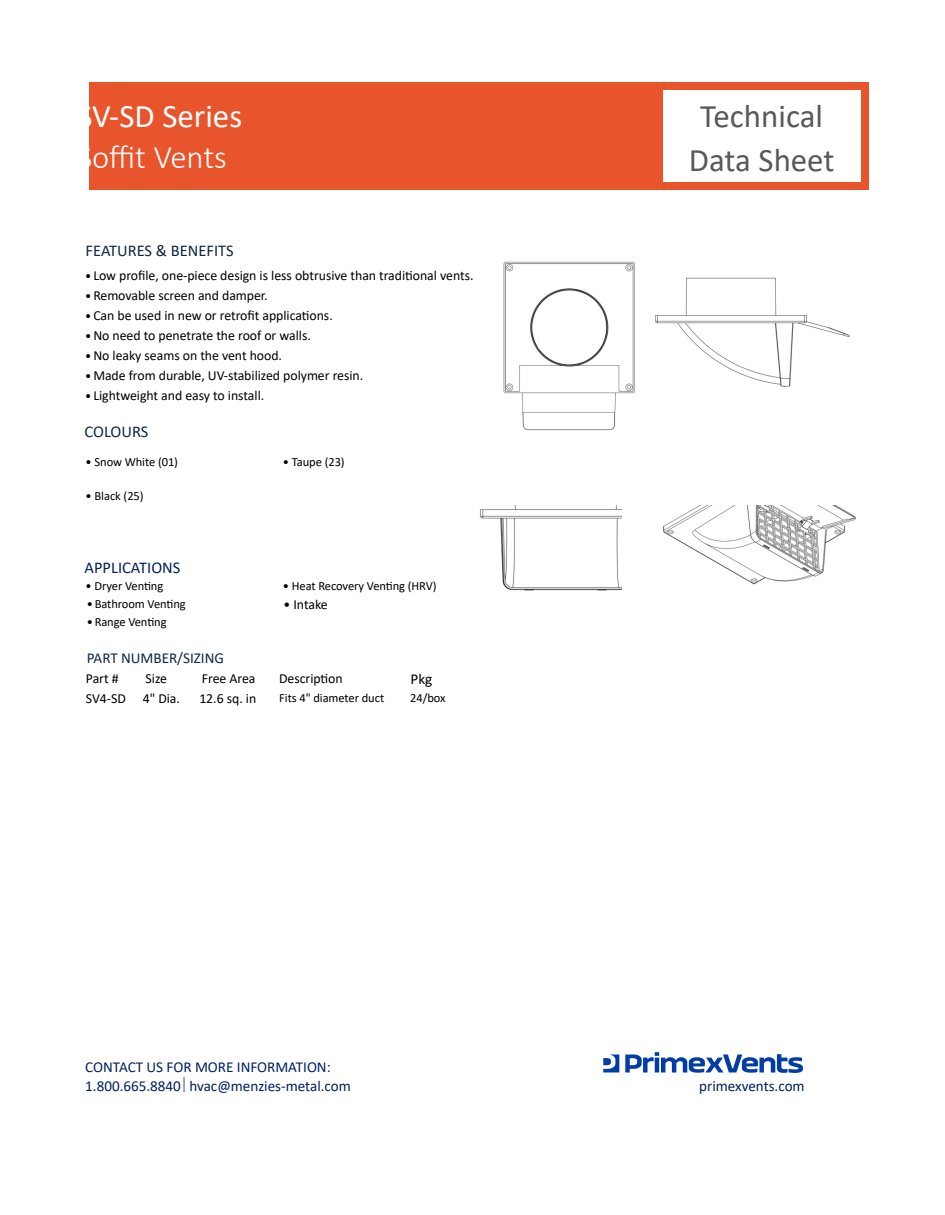
<style>
.page{position:relative;width:945px;height:1215px;background:#fff}
.page>*{position:absolute;margin:0;border:0;box-sizing:border-box;transform-origin:0 0}
.t1{font:32.85px/40.2px "Calibri";color:#fff}
.t2{font:32.85px/43.2px "Calibri";color:#595959;text-align:center}
.t3{font:16.5px "Calibri";color:#0e2841}
.t4{font:16.5px "Calibri";color:#002060}
.t5{font:15.15px/19px "Calibri";color:#002060}
.t6{font:15.15px "Calibri";letter-spacing:-.005em;color:#0e2841}
.t7{font:15.15px "Calibri";color:#000}
.t8{font:13.8px "Calibri";letter-spacing:-.005em;color:#000}
.t9{font:12.45px "Calibri";letter-spacing:-.005em;color:#000}
.s1{font-weight:300}
.s2{font-size:12.45px}
</style>
<div class="page">
<img style="left:604px;top:1053px;width:198px;height:19px">
<div style="left:89px;top:82px;width:780px;height:108px;background:#e8552c"></div>
<div style="left:663px;top:90px;width:197px;height:92px;background:#fff"></div>
<img style="left:655px;top:277px;width:195px;height:110px">
<img style="left:480px;top:505px;width:376px;height:86px">
<img style="left:503px;top:261px;width:132px;height:170px">
<div style="left:538px;top:334px;width:17px;height:16px;background:#fff;border-radius:3px"></div>
<p class="t1" style="left:77px;top:96px;width:166px">SV-SD Series<br><span class="s1">Soffit Vents</span></p>
<p class="t2" style="left:689px;top:94px;width:147px">Technical<br>Data Sheet</p>
<p class="t3" style="left:86px;top:239px;width:150px">FEATURES &amp; BENEFITS</p>
<p class="t8" style="left:85px;top:265px;width:390px"><span class="s2">•</span> Low profile, one-piece design is less obtrusive than tradi8onal vents.</p>
<p class="t8" style="left:85px;top:285px;width:184px"><span class="s2">•</span>Removable screen and damper.</p>
<p class="t8" style="left:85px;top:306px;width:249px"><span class="s2">•</span> Can be used in new or retrofit applica8ons.</p>
<p class="t8" style="left:85px;top:326px;width:227px"><span class="s2">•</span>No need to penetrate the roof or walls.</p>
<p class="t8" style="left:85px;top:346px;width:198px"><span class="s2">•</span>No leaky seams on the vent hood.</p>
<p class="t8" style="left:85px;top:366px;width:280px"><span class="s2">•</span>Made from durable, UV-stabilized polymer resin.</p>
<p class="t8" style="left:85px;top:386px;width:181px"><span class="s2">•</span> Lightweight and easy to install.</p>
<p class="t3" style="left:85px;top:420px;width:65px">COLOURS</p>
<p class="t9" style="left:86px;top:453px;width:94px">• Snow White (01)</p>
<p class="t9" style="left:86px;top:487px;width:60px">• Black (25)</p>
<p class="t9" style="left:283px;top:453px;width:63px">• Taupe (23)</p>
<p class="t4" style="left:85px;top:556px;width:97px">APPLICATIONS</p>
<p class="t9" style="left:86px;top:578px;width:79px">• Dryer Ven?ng</p>
<p class="t9" style="left:283px;top:578px;width:155px">• Heat Recovery Ven?ng (HRV)</p>
<p class="t9" style="left:87px;top:595px;width:100px">•Bathroom Ven?ng</p>
<p class="t9" style="left:87px;top:613px;width:81px">•Range Ven?ng</p>
<p class="t6" style="left:87px;top:648px;width:139px">PART NUMBER/SIZING</p>
<p class="t8" style="left:284px;top:595px;width:46px">• Intake</p>
<p class="t8" style="left:86px;top:668px;width:34px">Part #</p>
<p class="t8" style="left:146px;top:668px;width:23px">Size</p>
<p class="t8" style="left:202px;top:668px;width:55px">Free Area</p>
<p class="t8" style="left:279px;top:668px;width:65px">Descrip8on</p>
<p class="t7" style="left:411px;top:668px;width:23px">Pkg</p>
<p class="t8" style="left:86px;top:689px;width:96px">SV4-SD 4" Dia.</p>
<p class="t8" style="left:199px;top:689px;width:58px">12.6 sq. in</p>
<p class="t9" style="left:279px;top:689px;width:107px">Fits 4" diameter duct</p>
<p class="t9" style="left:410px;top:689px;width:37px">24/box</p>
<p class="t5" style="left:85px;top:1057px;width:267px">CONTACT US FOR MORE INFORMATION:<br>1.800.665.8840 hvac@menzies-metal.com</p>
<p class="t5" style="left:699px;top:1076px;width:107px">primexvents.com</p>
</div>
